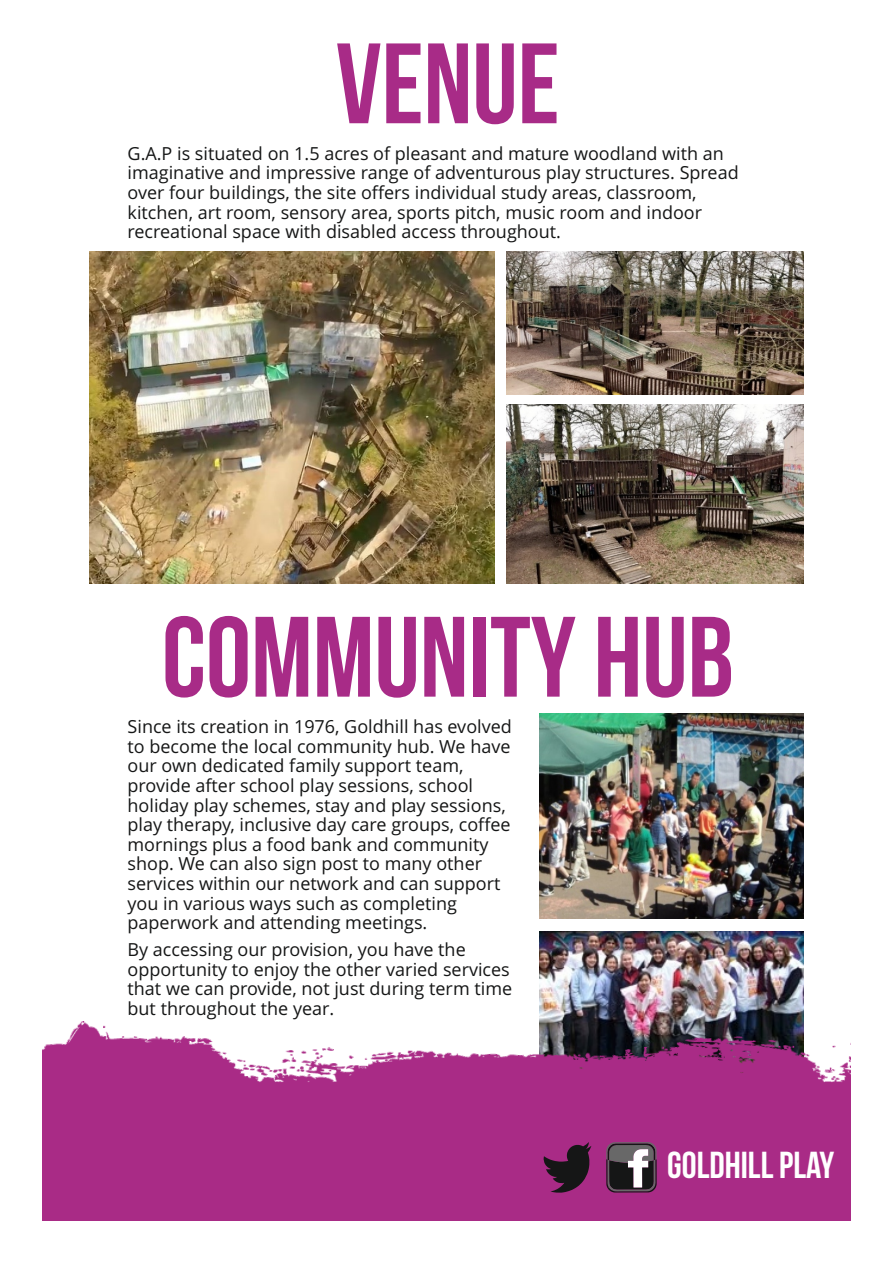
<style>
.page{position:relative;width:893px;height:1263px;background:#fff}
.page>*{position:absolute;margin:0;border:0;box-sizing:border-box;transform-origin:0 0}
.t1{font:114px "Bebas Neue";color:#a82b87}
.t2{font:37.5px "Bebas Neue";color:#fff}
.t3{font:18px/19.6px "Open Sans";color:#151616}
</style>
<div class="page">
<img style="left:539px;top:932px;width:264px;height:89px">
<img style="left:539px;top:714px;width:264px;height:204px">
<img style="left:43px;top:1021px;width:807px;height:199px">
<img style="left:507px;top:252px;width:296px;height:142px">
<img style="left:90px;top:252px;width:404px;height:332px">
<img style="left:506px;top:404px;width:297px;height:180px">
<svg style="left:606px;top:1142px;width:51px;height:50px"></svg>
<svg style="left:543px;top:1142px;width:48px;height:51px"></svg>
<h1 class="t1" style="left:336px;top:38px;width:225px">VENUE</h1>
<p class="t3" style="left:128px;top:145px;width:613px">G.A.P is situated on 1.5 acres of pleasant and mature woodland with an imaginative and impressive range of adventurous play structures. Spread over four buildings, the site offers individual study areas, classroom, kitchen, art room, sensory area, sports pitch, music room and indoor recreational space with disabled access throughout.</p>
<h1 class="t1" style="left:162px;top:611px;width:573px">COMMUNITY HUB</h1>
<p class="t3" style="left:128px;top:718px;width:386px">Since its creation in 1976, Goldhill has evolved to become the local community hub. We have our own dedicated family support team, provide after school play sessions, school holiday play schemes, stay and play sessions, play therapy, inclusive day care groups, coffee mornings plus a food bank and community shop. We can also sign post to many other services within our network and can support you in various ways such as completing paperwork and attending meetings.</p>
<p class="t3" style="left:128px;top:942px;width:386px">By accessing our provision, you have the opportunity to enjoy the other varied services that we can provide, not just during term time but throughout the year.</p>
<h2 class="t2" style="left:667px;top:1149px;width:169px">Goldhill Play</h2>
</div>
